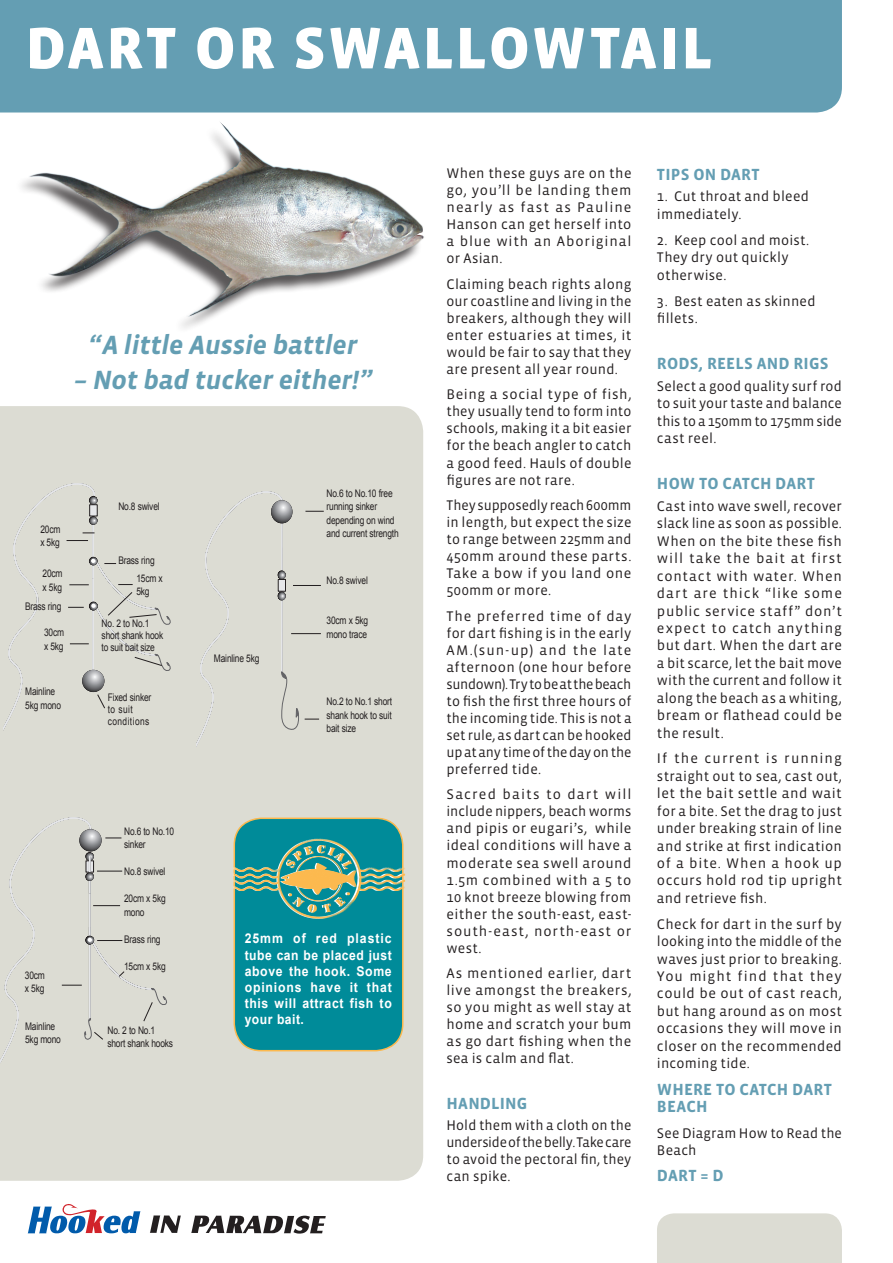
<style>
.page{position:relative;width:893px;height:1263px;background:#fff}
.page>*{position:absolute;margin:0;border:0;box-sizing:border-box;transform-origin:0 0}
.t1{font:900 60px "Vista Sans";letter-spacing:.04em;color:#fff}
.t2{font:italic 700 27px "Vista Sans";letter-spacing:-.005em;color:#649eb3}
.t3{font:700 16.5px/17.4px "Vista Sans";letter-spacing:.01em;color:#649eb3}
.t4{font:14.25px/17px "Vista Sans";letter-spacing:.02em;color:#231f20;text-align:justify}
.t5{font:700 13.5px/16.2px "Arial";letter-spacing:.05em;color:#fff;text-align:justify;scale:.91 1}
.t6{font:10.5px/13.5px "Arial";letter-spacing:-.02em;color:#231f20;scale:.8 1}
.t7{font:10.5px/12px "Arial";letter-spacing:.05em;color:#231f20;scale:.8 1}
</style>
<div class="page">
<svg style="left:28px;top:1204px;width:113px;height:29px"></svg>
<svg style="left:150px;top:1215px;width:31px;height:18px"></svg>
<svg style="left:191px;top:1215px;width:135px;height:18px"></svg>
<div style="left:657px;top:1213px;width:185px;height:50px;background:#dcdcd3"></div>
<div style="left:0;top:0;width:842px;height:113px;background:#649eb3"></div>
<div style="left:0;top:406px;width:423px;height:775px;background:#dcdcd3"></div>
<img style="left:2px;top:79px;width:459px;height:249px">
<div style="left:3px;top:483px;width:169px;height:270px;background:#dcdcd3"></div>
<div style="left:0;top:817px;width:168px;height:270px;background:#dcdcd3"></div>
<div style="left:197px;top:491px;width:127px;height:279px;background:#dcdcd3"></div>
<div style="left:234px;top:818px;width:169px;height:233px;background:#008b99;border-radius:27px"></div>
<div style="left:234px;top:817px;width:169px;height:234px;border:2px solid #fcb94e;border-radius:27px"></div>
<img style="left:231px;top:830px;width:176px;height:91px">
<h1 class="t1" style="left:26px;top:17px;width:688px">DART OR SWALLOWTAIL</h1>
<h2 class="t2" style="left:89px;top:331px;width:270px">“A little Aussie battler</h2>
<h2 class="t2" style="left:74px;top:366px;width:300px">– Not bad tucker either!”</h2>
<p class="t6" style="left:40px;top:523px;width:27px">20cm x 5kg</p>
<p class="t6" style="left:118px;top:500px;width:53px">No.8 swivel</p>
<p class="t6" style="left:118px;top:554px;width:47px">Brass ring</p>
<p class="t6" style="left:43px;top:567px;width:27px">20cm x 5kg</p>
<p class="t6" style="left:44px;top:626px;width:27px">30cm x 5kg</p>
<p class="t6" style="left:102px;top:617px;width:79px;line-height:12px">No. 2 to No.1 short shank hook to suit bait size</p>
<p class="t6" style="left:136px;top:571px;width:34px">15cm x<br>5kg</p>
<p class="t6" style="left:25px;top:599px;width:47px">Brass ring</p>
<p class="t6" style="left:25px;top:685px;width:46px">Mainline<br>5kg mono</p>
<p class="t6" style="left:25px;top:968px;width:27px">30cm x 5kg</p>
<p class="t6" style="left:25px;top:1019px;width:46px">Mainline<br>5kg mono</p>
<p class="t7" style="left:108px;top:692px;width:56px">Fixed sinker to suit conditions</p>
<p class="t6" style="left:124px;top:824px;width:64px">No.6 to No.10 sinker</p>
<p class="t6" style="left:124px;top:865px;width:53px">No.8 swivel</p>
<p class="t6" style="left:124px;top:892px;width:54px">20cm x 5kg mono</p>
<p class="t6" style="left:124px;top:932px;width:47px">Brass ring</p>
<p class="t6" style="left:124px;top:959px;width:54px">15cm x 5kg</p>
<p class="t6" style="left:107px;top:1023px;width:84px">No. 2 to No.1 short shank hooks</p>
<p class="t6" style="left:214px;top:652px;width:58px">Mainline 5kg</p>
<p class="t6" style="left:327px;top:486px;width:92px">No.6 to No.10 free running sinker depending on wind and current strength</p>
<p class="t6" style="left:327px;top:573px;width:53px">No.8 swivel</p>
<p class="t6" style="left:327px;top:614px;width:54px">30cm x 5kg mono trace</p>
<p class="t6" style="left:327px;top:695px;width:84px;text-align:justify">No.2 to No.1 short shank hook to suit bait size</p>
<p class="t5" style="left:245px;top:931px;width:163px">25mm of red plastic tube can be placed just above the hook. Some opinions have it that this will attract fish to your bait.</p>
<p class="t4" style="left:446px;top:165px;width:186px">When these guys are on the go, you’ll be landing them nearly as fast as Pauline Hanson can get herself into a blue with an Aboriginal or Asian.</p>
<p class="t4" style="left:446px;top:276px;width:186px">Claiming beach rights along our coastline and living in the breakers, although they will enter estuaries at times, it would be fair to say that they are present all year round.</p>
<p class="t4" style="left:446px;top:386px;width:186px">Being a social type of fish, they usually tend to form into schools, making it a bit easier for the beach angler to catch a good feed. Hauls of double figures are not rare.</p>
<p class="t4" style="left:446px;top:497px;width:187px">They supposedly reach 600mm in length, but expect the size to range between 225mm and 450mm around these parts.<br>Take a bow if you land one 500mm or more.</p>
<p class="t4" style="left:446px;top:608px;width:186px">The preferred time of day for dart fishing is in the early AM.(sun-up) and the late afternoon (one hour before sundown). Try to be at the beach to fish the first three hours of the incoming tide. This is not a set rule, as dart can be hooked up at any time of the day on the preferred tide.</p>
<p class="t4" style="left:446px;top:786px;width:186px">Sacred baits to dart will include nippers, beach worms and pipis or eugari’s, while ideal conditions will have a moderate sea swell around 1.5m combined with a 5 to 10 knot breeze blowing from either the south-east, east&shy;south-east, north-east or west.</p>
<p class="t4" style="left:446px;top:965px;width:186px">As mentioned earlier, dart live amongst the breakers, so you might as well stay at home and scratch your bum as go dart fishing when the sea is calm and flat.</p>
<p class="t3" style="left:446px;top:1095px;width:82px">HANDLING</p>
<p class="t4" style="left:446px;top:1117px;width:187px">Hold them with a cloth on the underside of the belly. Take care to avoid the pectoral fin, they can spike.</p>
<p class="t3" style="left:657px;top:166px;width:104px">TIPS ON DART</p>
<p class="t4" style="left:657px;top:188px;width:154px;line-height:17.4px">1. Cut throat and bleed immediately.</p>
<p class="t4" style="left:657px;top:232px;width:154px;line-height:17.4px;text-align:left">2. Keep cool and moist.<br>They dry out quickly otherwise.</p>
<p class="t4" style="left:657px;top:292px;width:160px;line-height:17.4px">3. Best eaten as skinned fillets.</p>
<p class="t3" style="left:657px;top:355px;width:173px">RODS, REELS AND RIGS</p>
<p class="t4" style="left:657px;top:378px;width:186px;line-height:17.4px">Select a good quality surf rod to suit your taste and balance this to a 150mm to 175mm side cast reel.</p>
<p class="t3" style="left:657px;top:475px;width:160px">HOW TO CATCH DART</p>
<p class="t4" style="left:657px;top:498px;width:186px;line-height:17.4px">Cast into wave swell, recover slack line as soon as possible.<br>When on the bite these fish will take the bait at first contact with water. When dart are thick “like some public service staff” don’t expect to catch anything but dart. When the dart are a bit scarce, let the bait move with the current and follow it along the beach as a whiting, bream or flathead could be the result.</p>
<p class="t4" style="left:657px;top:750px;width:186px;line-height:17.4px">If the current is running straight out to sea, cast out, let the bait settle and wait for a bite. Set the drag to just under breaking strain of line and strike at first indication of a bite. When a hook up occurs hold rod tip upright and retrieve fish.</p>
<p class="t4" style="left:657px;top:915px;width:186px;line-height:17.4px">Check for dart in the surf by looking into the middle of the waves just prior to breaking.<br>You might find that they could be out of cast reach, but hang around as on most occasions they will move in closer on the recommended incoming tide.</p>
<p class="t3" style="left:657px;top:1081px;width:176px">WHERE TO CATCH DART<br>BEACH</p>
<p class="t4" style="left:657px;top:1125px;width:186px;line-height:17.4px">See Diagram How to Read the<br>Beach</p>
<p class="t3" style="left:657px;top:1167px;width:68px">DART = D</p>
</div>
